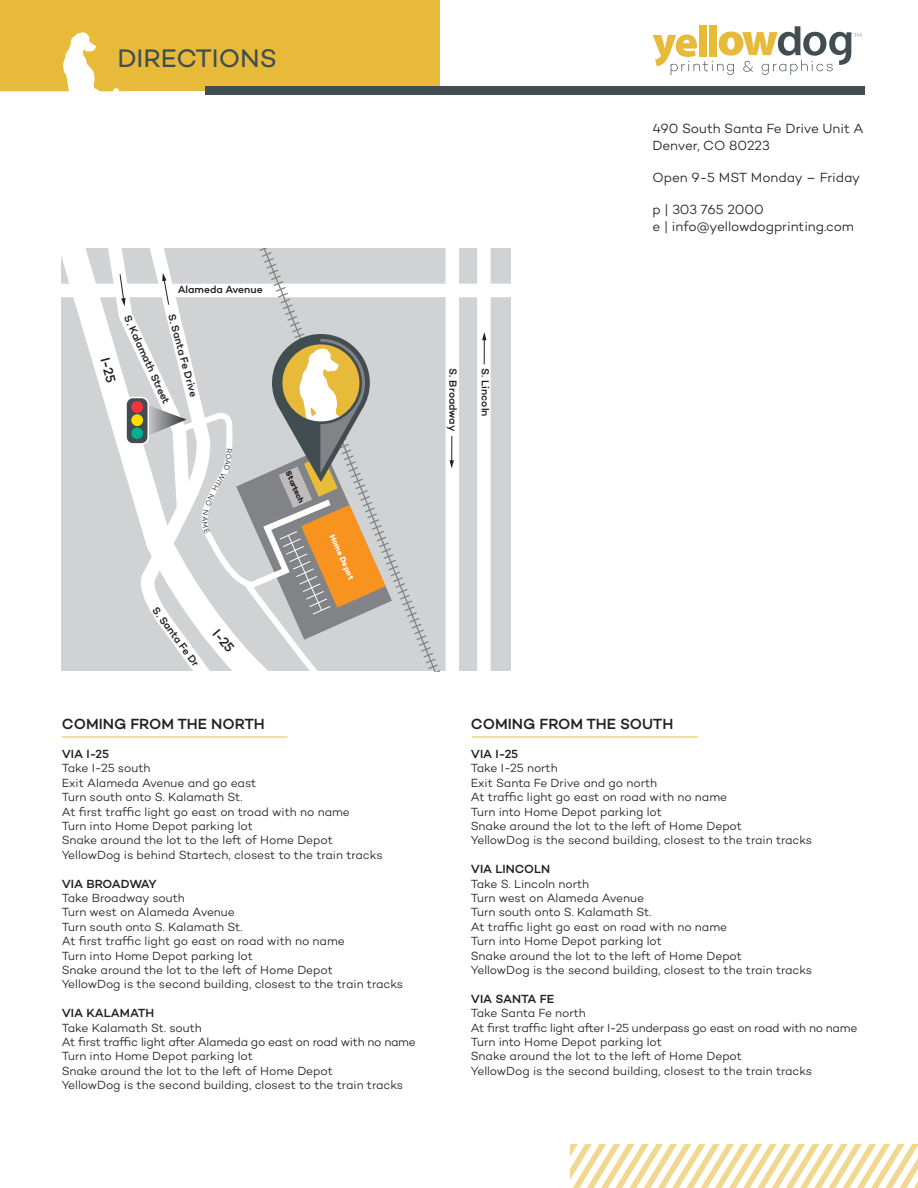
<style>
.page{position:relative;width:918px;height:1188px;background:#fff}
.page>*{position:absolute;margin:0;border:0;box-sizing:border-box;transform-origin:0 0}
.t1{font:25.8px "Campton";color:#414d51}
.t2{font:500 15px "Campton";color:#231f20}
.t3{font:300 13.5px/16.2px "Campton";letter-spacing:-.005em;color:#231f20}
.t4{font:500 13.5px "Campton";color:#231f20}
.t5{font:300 12px/14.4px "Campton";letter-spacing:-.005em;color:#231f20}
.t6{font:500 12px "Campton";color:#231f20}
.t7{font:500 12px "Campton";letter-spacing:-.03em;color:#231f20}
.t8{font:500 10.5px "Campton";letter-spacing:-.005em;color:#231f20}
.t9{font:700 8.1px "Campton";color:#fff}
.t10{font:700 8.1px "Campton";color:#231f20}
</style>
<div class="page">
<div style="left:61px;top:248px;width:450px;height:423px;background:#d1d2d4"></div>
<svg style="left:61px;top:248px;width:227px;height:490px"></svg>
<div style="left:24px;top:284px;width:507px;height:13px;background:#fff"></div>
<div style="left:477px;top:247px;width:14px;height:444px;background:#fff"></div>
<div style="left:446px;top:244px;width:13px;height:445px;background:#fff"></div>
<svg style="left:450px;top:436px;width:4px;height:32px"></svg>
<svg style="left:482px;top:332px;width:4px;height:32px"></svg>
<svg style="left:571px;top:1144px;width:347px;height:1px"></svg>
<svg style="left:571px;top:1145px;width:347px;height:43px"></svg>
<div style="left:699px;top:25px;width:8px;height:32px;background:#e7bb39"></div>
<div style="left:709px;top:25px;width:8px;height:32px;background:#e7bb39"></div>
<svg style="left:653px;top:26px;width:208px;height:49px"></svg>
<svg style="left:0;top:0;width:121px;height:91px;background:#e9c351"></svg>
<div style="left:121px;top:0;width:318px;height:91px;background:#e7bb39"></div>
<div style="left:205px;top:86px;width:659px;height:9px;background:#414d51"></div>
<hr style="left:62px;top:737px;width:225px;height:1px;background:#e7bb39">
<hr style="left:472px;top:737px;width:226px;height:1px;background:#e7bb39">
<svg style="left:96px;top:248px;width:345px;height:485px"></svg>
<h1 class="t1" style="left:117px;top:42px;width:161px">DIRECTIONS</h1>
<p class="t4" style="left:113px;top:355px;width:27px;rotate:75deg">I-25</p>
<p class="t8" style="left:178px;top:283px;width:86px">Alameda Avenue</p>
<p class="t8" style="left:133px;top:313px;width:98px;rotate:65deg">S. Kalamath Street</p>
<p class="t8" style="left:178px;top:312px;width:87px;rotate:75deg">S. Santa Fe Drive</p>
<p class="t8" style="left:160px;top:604px;width:73px;rotate:54deg">S. Santa Fe Dr</p>
<p class="t4" style="left:222px;top:625px;width:27px;rotate:50deg">I-25</p>
<p class="t10" style="left:293px;top:469px;width:36px;rotate:66deg">Startech</p>
<p class="t9" style="left:337px;top:532px;width:50px;rotate:66deg">Home Depot</p>
<p class="t2" style="left:62px;top:715px;width:205px">COMING FROM THE NORTH</p>
<p class="t6" style="left:62px;top:746px;width:49px">VIA I-25</p>
<p class="t5" style="left:62px;top:761px;width:322px">Take I-25 south<br>Exit Alameda Avenue and go east<br>Turn south onto S. Kalamath St.<br>At first traffic light go east on troad with no name<br>Turn into Home Depot parking lot<br>Snake around the lot to the left of Home Depot YellowDog is behind Startech, closest to the train tracks</p>
<p class="t7" style="left:62px;top:876px;width:96px">VIA BROADWAY</p>
<p class="t5" style="left:62px;top:890px;width:343px">Take Broadway south<br>Turn west on Alameda Avenue<br>Turn south onto S. Kalamath St.<br>At first traffic light go east on road with no name<br>Turn into Home Depot parking lot<br>Snake around the lot to the left of Home Depot<br>YellowDog is the second building, closest to the train tracks</p>
<p class="t6" style="left:62px;top:1005px;width:94px">VIA KALAMATH</p>
<p class="t5" style="left:62px;top:1020px;width:356px">Take Kalamath St. south<br>At first traffic light after Alameda go east on road with no name Turn into Home Depot parking lot<br>Snake around the lot to the left of Home Depot<br>YellowDog is the second building, closest to the train tracks</p>
<p class="t8" style="left:460px;top:368px;width:64px;rotate:90deg">S. Broadway</p>
<p class="t8" style="left:492px;top:368px;width:50px;rotate:90deg">S. Lincoln</p>
<p class="t3" style="left:653px;top:120px;width:213px">490 South Santa Fe Drive Unit A<br>Denver, CO 80223</p>
<p class="t3" style="left:653px;top:169px;width:209px">Open 9-5 MST Monday – Friday</p>
<p class="t3" style="left:653px;top:201px;width:203px">p | 303 765 2000<br>e | info@yellowdogprinting.com</p>
<p class="t2" style="left:471px;top:715px;width:204px">COMING FROM THE SOUTH</p>
<p class="t6" style="left:471px;top:746px;width:49px">VIA I-25</p>
<p class="t5" style="left:471px;top:761px;width:343px">Take I-25 north<br>Exit Santa Fe Drive and go north<br>At traffic light go east on road with no name<br>Turn into Home Depot parking lot<br>Snake around the lot to the left of Home Depot<br>YellowDog is the second building, closest to the train tracks</p>
<p class="t6" style="left:471px;top:861px;width:81px">VIA LINCOLN</p>
<p class="t5" style="left:471px;top:876px;width:343px">Take S. Lincoln north<br>Turn west on Alameda Avenue<br>Turn south onto S. Kalamath St.<br>At traffic light go east on road with no name<br>Turn into Home Depot parking lot<br>Snake around the lot to the left of Home Depot<br>YellowDog is the second building, closest to the train tracks</p>
<p class="t6" style="left:471px;top:991px;width:85px">VIA SANTA FE</p>
<p class="t5" style="left:471px;top:1006px;width:388px">Take Santa Fe north<br>At first traffic light after I-25 underpass go east on road with no name Turn into Home Depot parking lot<br>Snake around the lot to the left of Home Depot<br>YellowDog is the second building, closest to the train tracks</p>
</div>
